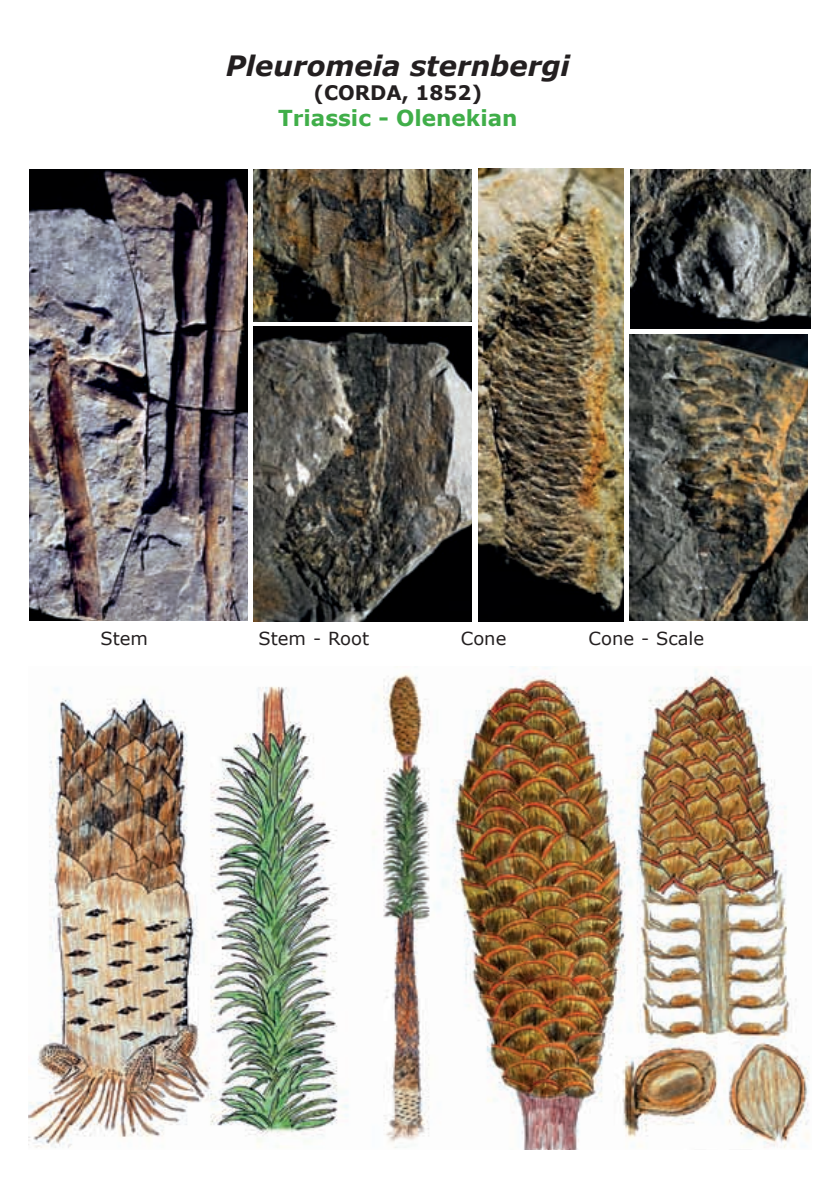
<style>
.page{position:relative;width:840px;height:1191px;background:#fff}
.page>*{position:absolute;margin:0;border:0;box-sizing:border-box;transform-origin:0 0}
.t1{font:italic 700 28px "Verdana";color:#231f20}
.t2{font:700 22px "Verdana";color:#40ae49}
.t3{font:700 20px "Verdana";color:#231f20}
.t4{font:18px "Verdana";color:#231f20}
</style>
<div class="page">
<img style="left:28px;top:667px;width:782px;height:482px">
<img style="left:629px;top:334px;width:178px;height:286px">
<img style="left:253px;top:326px;width:218px;height:295px">
<img style="left:253px;top:169px;width:218px;height:153px">
<img style="left:30px;top:169px;width:217px;height:451px">
<img style="left:630px;top:169px;width:179px;height:159px">
<img style="left:478px;top:168px;width:145px;height:453px">
<h1 class="t1" style="left:225px;top:46px;width:345px">Pleuromeia sternbergi</h1>
<p class="t3" style="left:313px;top:79px;width:170px">(CORDA, 1852)</p>
<p class="t2" style="left:278px;top:103px;width:241px">Triassic - Olenekian</p>
<p class="t4" style="left:100px;top:626px;width:49px">Stem</p>
<p class="t4" style="left:258px;top:626px;width:112px">Stem - Root</p>
<p class="t4" style="left:460px;top:626px;width:47px">Cone</p>
<p class="t4" style="left:588px;top:626px;width:117px">Cone - Scale</p>
</div>
